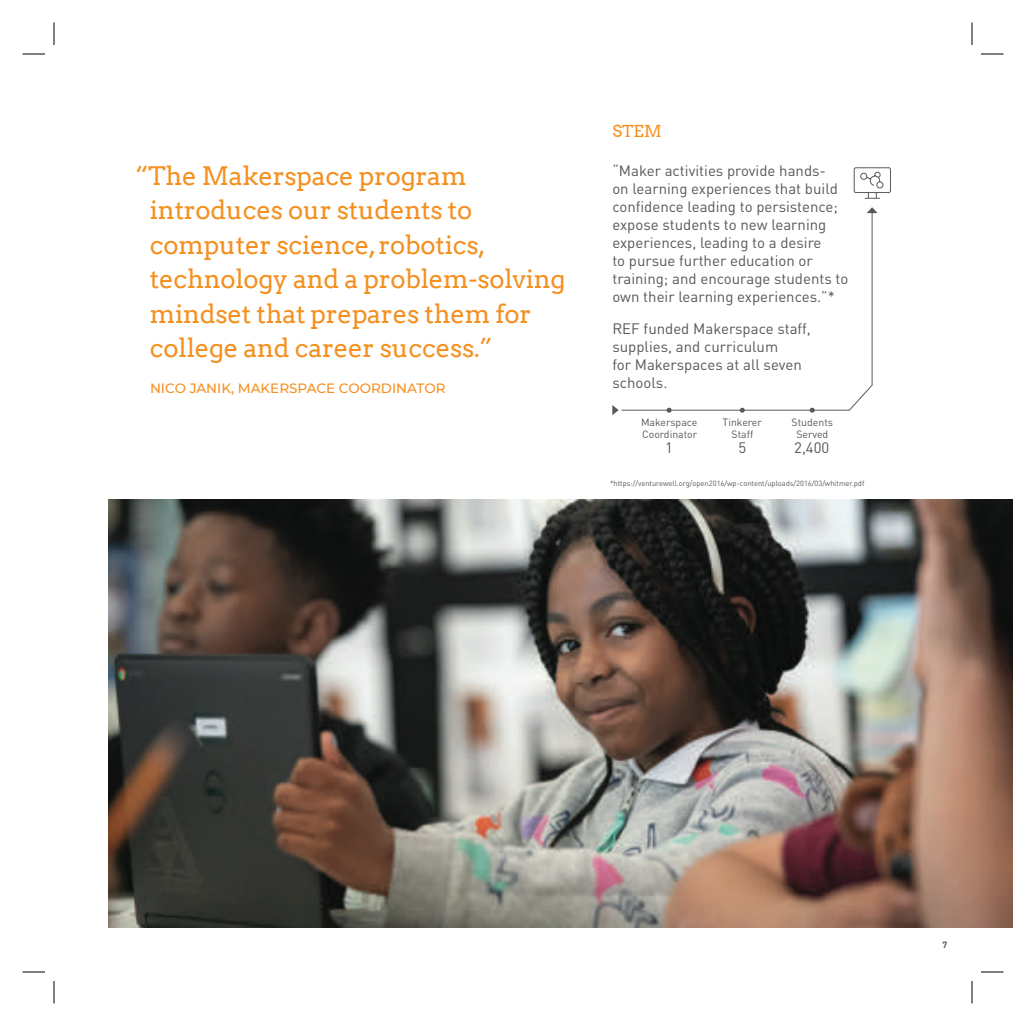
<style>
.page{position:relative;width:1026px;height:1026px;background:#fff}
.page>*{position:absolute;margin:0;border:0;box-sizing:border-box;transform-origin:0 0}
.t1{font:25.5px/34.5px "Arvo";letter-spacing:-.01em;color:#f49020}
.t2{font:16.5px "Arvo";color:#f49020}
.t3{font:15px/18px "DIN";color:#57585a}
.t4{font:500 13.5px "Montserrat";color:#f49020}
.t5{font:10.5px/12px "DIN";color:#57585a;text-align:center}
.t6{font:700 9px "DIN";color:#57585a}
.t7{font:7.5px "DIN";color:#57585a}
</style>
<div class="page">
<svg style="left:621px;top:213px;width:252px;height:198px"></svg>
<svg style="left:867px;top:207px;width:11px;height:6px"></svg>
<img style="left:108px;top:500px;width:904px;height:428px">
<svg style="left:740px;top:408px;width:5px;height:5px"></svg>
<svg style="left:667px;top:408px;width:5px;height:5px"></svg>
<svg style="left:810px;top:408px;width:5px;height:5px"></svg>
<svg style="left:853px;top:167px;width:38px;height:32px"></svg>
<svg style="left:612px;top:405px;width:7px;height:10px"></svg>
<svg style="left:22px;top:54px;width:23px;height:1px"></svg>
<svg style="left:981px;top:54px;width:23px;height:1px"></svg>
<svg style="left:22px;top:972px;width:23px;height:1px"></svg>
<svg style="left:981px;top:972px;width:23px;height:1px"></svg>
<svg style="left:54px;top:22px;width:1px;height:23px"></svg>
<svg style="left:54px;top:981px;width:1px;height:23px"></svg>
<svg style="left:972px;top:22px;width:1px;height:23px"></svg>
<svg style="left:972px;top:981px;width:1px;height:23px"></svg>
<h1 class="t1" style="left:150px;top:158px;width:417px;text-indent:-15px">“The Makerspace program introduces our students to computer science, robotics, technology and a problem-solving mindset that prepares them for college and career success.”</h1>
<p class="t4" style="left:150px;top:379px;width:297px">NICO JANIK, MAKERSPACE COORDINATOR</p>
<p class="t2" style="left:612px;top:121px;width:51px">STEM</p>
<p class="t3" style="left:612px;top:162px;width:238px">“Maker activities provide hands-<br>on learning experiences that build confidence leading to persistence; expose students to new learning experiences, leading to a desire<br>to pursue further education or training; and encourage students to own their learning experiences.”*</p>
<p class="t3" style="left:612px;top:319px;width:200px">REF funded Makerspace staff, supplies, and curriculum<br>for Makerspaces at all seven schools.</p>
<p class="t5" style="left:723px;top:416px;width:41px">Tinkerer<br>Staff</p>
<p class="t3" style="left:738px;top:438px;width:9px">5</p>
<p class="t5" style="left:792px;top:416px;width:43px">Students<br>Served</p>
<p class="t3" style="left:794px;top:438px;width:37px">2,400</p>
<p class="t7" style="left:610px;top:478px;width:256px">*https://venturewell.org/open2016/wp-content/uploads/2016/03/whitmer.pdf</p>
<p class="t5" style="left:641px;top:416px;width:58px;text-align:left">Makerspace<br>Coordinator</p>
<p class="t3" style="left:665px;top:438px;width:9px">1</p>
<p class="t6" style="left:943px;top:939px;width:6px">7</p>
</div>
